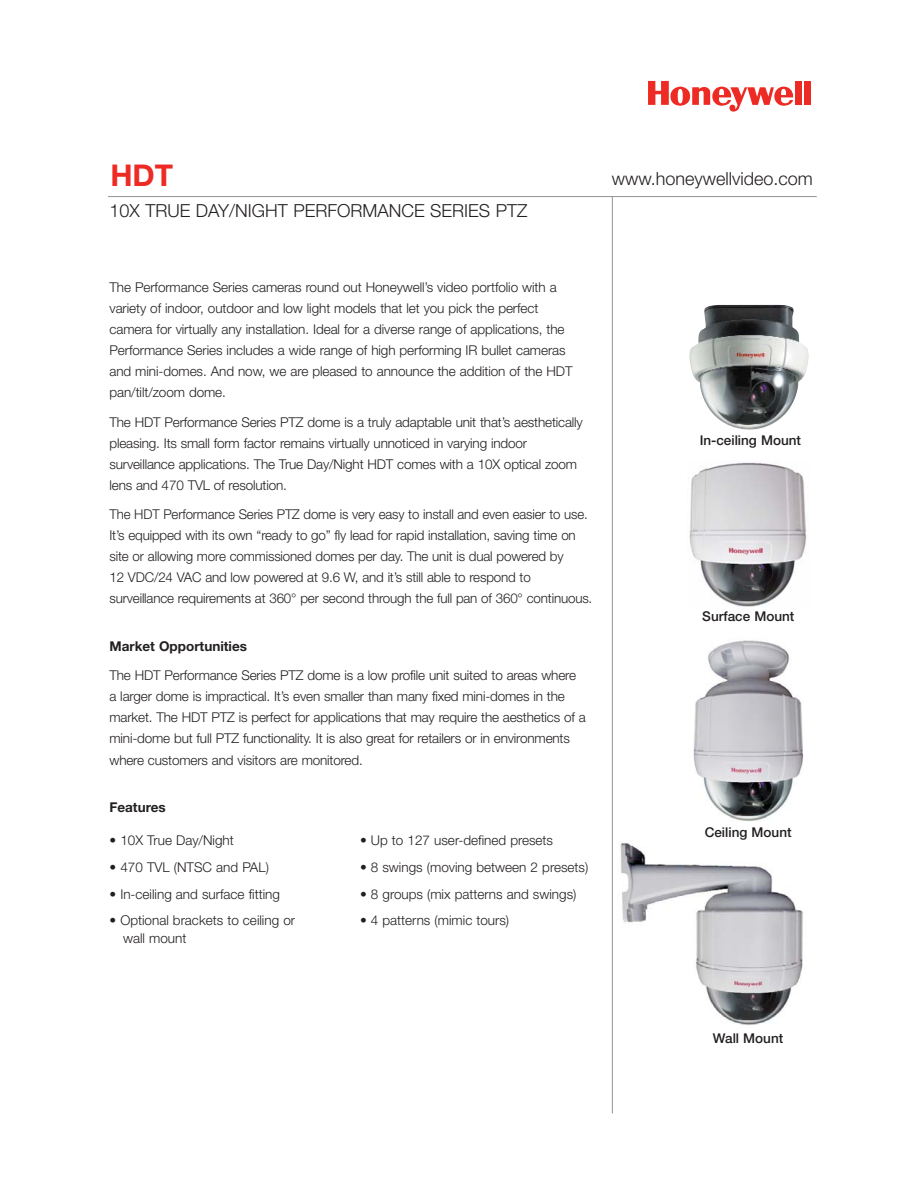
<style>
.page{position:relative;width:918px;height:1188px;background:#fff}
.page>*{position:absolute;margin:0;border:0;box-sizing:border-box;transform-origin:0 0}
.t1{font:700 30px "Helvetica Neue";color:#ee2a24}
.t2{font:300 18px "Helvetica Neue";color:#231f20}
.t3{font:300 13.5px/21px "Helvetica Neue";letter-spacing:-.01em;color:#231f20}
.t4{font:500 13.5px "Helvetica Neue";color:#231f20}
.t5{font:700 13.5px "Helvetica Neue";color:#231f20}
</style>
<div class="page">
<hr style="left:612px;top:197px;width:1px;height:916px;background:#939598">
<hr style="left:108px;top:196px;width:709px;height:1px;background:#939598">
<img style="left:693px;top:640px;width:111px;height:181px">
<img style="left:689px;top:462px;width:118px;height:145px">
<img style="left:689px;top:305px;width:120px;height:125px">
<img style="left:620px;top:842px;width:183px;height:183px">
<div style="left:795px;top:81px;width:6px;height:24px;background:#ee2a24"></div>
<div style="left:804px;top:81px;width:7px;height:24px;background:#ee2a24"></div>
<svg style="left:648px;top:81px;width:145px;height:31px"></svg>
<div style="left:657px;top:826px;width:183px;height:25px;background:#fff"></div>
<h1 class="t1" style="left:110px;top:164px;width:64px">HDT</h1>
<h2 class="t2" style="left:612px;top:172px;width:203px">www.honeywellvideo.com</h2>
<h2 class="t2" style="left:110px;top:205px;width:419px">10X TRUE DAY/NIGHT PERFORMANCE SERIES PTZ</h2>
<p class="t3" style="left:110px;top:278px;width:465px">The Performance Series cameras round out Honeywell’s video portfolio with a variety of indoor, outdoor and low light models that let you pick the perfect camera for virtually any installation. Ideal for a diverse range of applications, the Performance Series includes a wide range of high performing IR bullet cameras and mini-domes. And now, we are pleased to announce the addition of the HDT pan/tilt/zoom dome.</p>
<p class="t3" style="left:110px;top:413px;width:475px">The HDT Performance Series PTZ dome is a truly adaptable unit that’s aesthetically pleasing. Its small form factor remains virtually unnoticed in varying indoor surveillance applications. The True Day/Night HDT comes with a 10X optical zoom lens and 470 TVL of resolution.</p>
<p class="t3" style="left:109px;top:505px;width:484px">The HDT Performance Series PTZ dome is very easy to install and even easier to use.<br>It’s equipped with its own “ready to go” fly lead for rapid installation, saving time on site or allowing more commissioned domes per day. The unit is dual powered by<br>12 VDC/24 VAC and low powered at 9.6 W, and it’s still able to respond to surveillance requirements at 360° per second through the full pan of 360° continuous.</p>
<p class="t5" style="left:110px;top:641px;width:139px">Market Opportunities</p>
<p class="t3" style="left:110px;top:666px;width:478px">The HDT Performance Series PTZ dome is a low profile unit suited to areas where a larger dome is impractical. It’s even smaller than many fixed mini-domes in the market. The HDT PTZ is perfect for applications that may require the aesthetics of a mini-dome but full PTZ functionality. It is also great for retailers or in environments where customers and visitors are monitored.</p>
<p class="t5" style="left:110px;top:803px;width:58px">Features</p>
<p class="t3" style="left:110px;top:831px;width:126px">• 10X True Day/Night</p>
<p class="t3" style="left:110px;top:858px;width:161px">• 470 TVL (NTSC and PAL)</p>
<p class="t3" style="left:110px;top:885px;width:172px">• In-ceiling and surface fitting</p>
<p class="t3" style="left:123px;top:913px;width:174px;line-height:18px;text-indent:-14px">• Optional brackets to ceiling or wall mount</p>
<p class="t3" style="left:360px;top:831px;width:195px">• Up to 127 user-defined presets</p>
<p class="t3" style="left:360px;top:858px;width:230px">• 8 swings (moving between 2 presets)</p>
<p class="t3" style="left:360px;top:885px;width:218px">• 8 groups (mix patterns and swings)</p>
<p class="t3" style="left:360px;top:911px;width:151px">• 4 patterns (mimic tours)</p>
<p class="t4" style="left:700px;top:435px;width:103px">In-ceiling Mount</p>
<p class="t4" style="left:702px;top:611px;width:94px">Surface Mount</p>
<p class="t4" style="left:705px;top:827px;width:88px">Ceiling Mount</p>
<p class="t4" style="left:713px;top:1033px;width:72px">Wall Mount</p>
</div>
